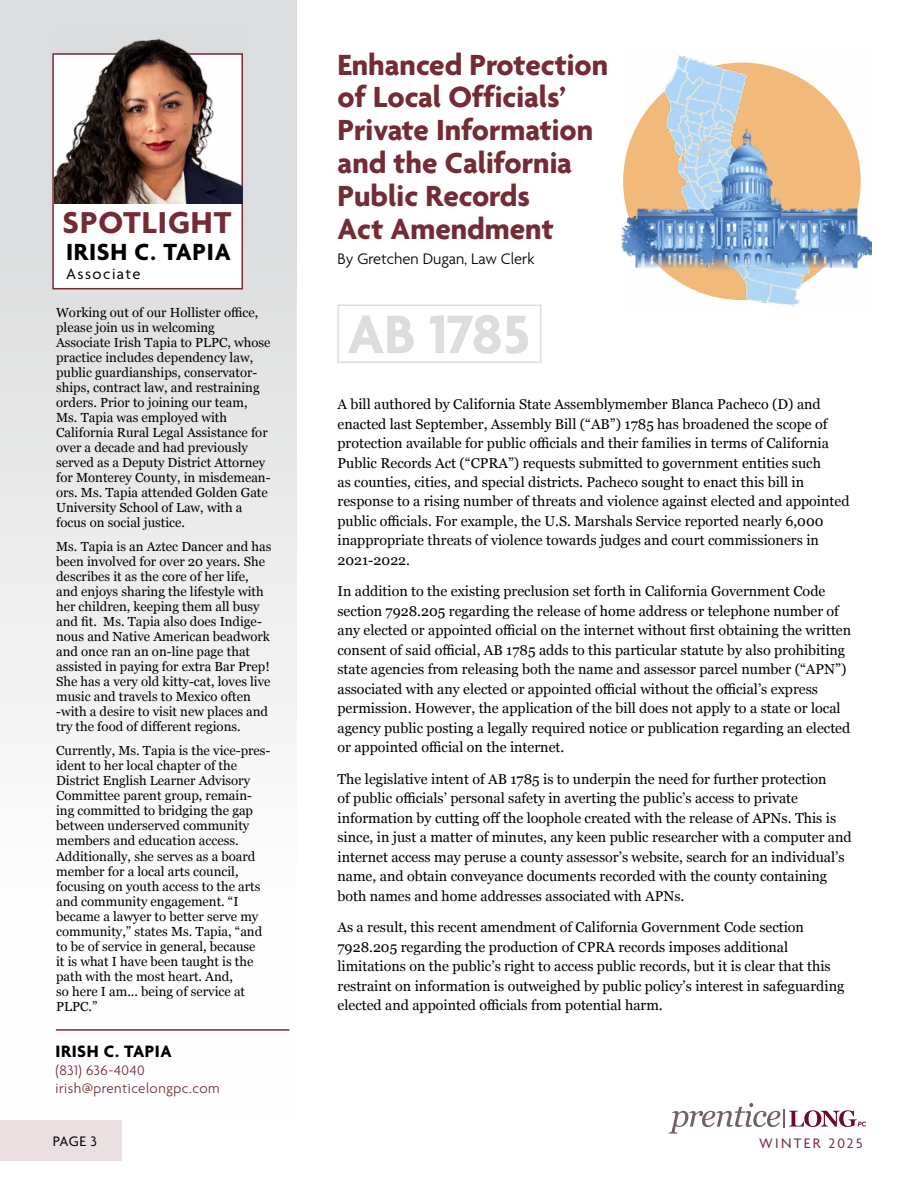
<style>
.page{position:relative;width:918px;height:1188px;background:#fff}
.page>*{position:absolute;margin:0;border:0;box-sizing:border-box;transform-origin:0 0}
.t1{font:700 58.5px "Agenda";color:#dcddde}
.t2{font:700 32.7px "Agenda";letter-spacing:.03em;color:#742b34}
.t3{font:700 31.5px/32.7px "Agenda";color:#742b34}
.t4{font:700 25.2px "Agenda";letter-spacing:.03em;color:#000}
.t5{font:700 17.85px "Agenda";letter-spacing:.03em;color:#000}
.t6{font:300 16.5px "Agenda";color:#000}
.t7{font:16.35px "Agenda";letter-spacing:.085em;color:#000}
.t8{font:300 14.85px "Agenda";letter-spacing:.03em;color:#732b33}
.t9{font:300 14.85px "Agenda";letter-spacing:.03em;color:#742b34}
.t10{font:14.85px "Agenda";letter-spacing:.15em;color:#742b34}
.t11{font:14.85px "Agenda";color:#000}
.t12{font:14.25px/19.5px "Georgia";color:#000}
.t13{font:13.2px/15px "Georgia";color:#000}
</style>
<div class="page">
<div style="left:0;top:1120px;width:122px;height:41px;background:#eadfe1"></div>
<svg style="left:669px;top:1103px;width:197px;height:31px"></svg>
<div style="left:338px;top:304px;width:204px;height:59px;border:2px solid #dcddde"></div>
<div style="left:0;top:0;width:297px;height:1120px;background:linear-gradient(to bottom,#d6d7d8,#fff)"></div>
<div style="left:52px;top:53px;width:191px;height:236px;background:#fff;border:2px solid #742b34"></div>
<img style="left:54px;top:27px;width:189px;height:176px">
<hr style="left:56px;top:1029px;width:233px;height:2px;background:#742b34">
<img style="left:621px;top:55px;width:250px;height:252px">
<h2 class="t2" style="left:63px;top:205px;width:170px">SPOTLIGHT</h2>
<h3 class="t4" style="left:66px;top:238px;width:166px">IRISH C. TAPIA</h3>
<p class="t7" style="left:66px;top:265px;width:76px">Associate</p>
<p class="t13" style="left:56px;top:305px;width:216px">Working out of our Hollister office, please join us in welcoming Associate Irish Tapia to PLPC, whose practice includes dependency law, public guardianships, conservator&shy;ships, contract law, and restraining orders. Prior to joining our team, Ms. Tapia was employed with California Rural Legal Assistance for over a decade and had previously served as a Deputy District Attorney for Monterey County, in misdemean&shy;ors. Ms. Tapia attended Golden Gate University School of Law, with a focus on social justice.</p>
<p class="t13" style="left:56px;top:539px;width:217px">Ms. Tapia is an Aztec Dancer and has been involved for over 20 years. She describes it as the core of her life, and enjoys sharing the lifestyle with her children, keeping them all busy and fit. Ms. Tapia also does Indige&shy;nous and Native American beadwork and once ran an on-line page that assisted in paying for extra Bar Prep!<br>She has a very old kitty-cat, loves live music and travels to Mexico often -with a desire to visit new places and try the food of different regions.</p>
<p class="t13" style="left:56px;top:743px;width:216px">Currently, Ms. Tapia is the vice-pres&shy;ident to her local chapter of the<br>District English Learner Advisory<br>Committee parent group, remain&shy;ing committed to bridging the gap between underserved community members and education access.<br>Additionally, she serves as a board member for a local arts council, focusing on youth access to the arts and community engagement. “I became a lawyer to better serve my community,” states Ms. Tapia, “and to be of service in general, because<br>it is what I have been taught is the path with the most heart. And,<br>so here I am... being of service at<br>PLPC.”</p>
<p class="t5" style="left:56px;top:1042px;width:118px">IRISH C. TAPIA</p>
<p class="t9" style="left:56px;top:1063px;width:91px">(831) 636-4040</p>
<p class="t8" style="left:56px;top:1081px;width:166px">irish@prenticelongpc.com</p>
<h3 class="t3" style="left:338px;top:51px;width:272px">Enhanced Protection of Local Officials’<br>Private Information and the California<br>Public Records<br>Act Amendment</h3>
<p class="t6" style="left:338px;top:250px;width:199px">By Gretchen Dugan, Law Clerk</p>
<h1 class="t1" style="left:347px;top:303px;width:184px">AB 1785</h1>
<p class="t12" style="left:338px;top:394px;width:514px">A bill authored by California State Assemblymember Blanca Pacheco (D) and enacted last September, Assembly Bill (“AB”) 1785 has broadened the scope of protection available for public officials and their families in terms of California Public Records Act (“CPRA”) requests submitted to government entities such<br>as counties, cities, and special districts. Pacheco sought to enact this bill in response to a rising number of threats and violence against elected and appointed public officials. For example, the U.S. Marshals Service reported nearly 6,000 inappropriate threats of violence towards judges and court commissioners in 2021-2022.</p>
<p class="t12" style="left:338px;top:581px;width:515px">In addition to the existing preclusion set forth in California Government Code section 7928.205 regarding the release of home address or telephone number of any elected or appointed official on the internet without first obtaining the written consent of said official, AB 1785 adds to this particular statute by also prohibiting state agencies from releasing both the name and assessor parcel number (“APN”) associated with any elected or appointed official without the official’s express permission. However, the application of the bill does not apply to a state or local agency public posting a legally required notice or publication regarding an elected or appointed official on the internet.</p>
<p class="t12" style="left:338px;top:769px;width:516px">The legislative intent of AB 1785 is to underpin the need for further protection<br>of public officials’ personal safety in averting the public’s access to private information by cutting off the loophole created with the release of APNs. This is since, in just a matter of minutes, any keen public researcher with a computer and internet access may peruse a county assessor’s website, search for an individual’s name, and obtain conveyance documents recorded with the county containing both names and home addresses associated with APNs.</p>
<p class="t12" style="left:338px;top:917px;width:508px">As a result, this recent amendment of California Government Code section 7928.205 regarding the production of CPRA records imposes additional limitations on the public’s right to access public records, but it is clear that this restraint on information is outweighed by public policy’s interest in safeguarding elected and appointed officials from potential harm.</p>
<p class="t11" style="left:53px;top:1134px;width:46px">PAGE 3</p>
<p class="t10" style="left:759px;top:1135px;width:105px">WINTER 2025</p>
</div>
